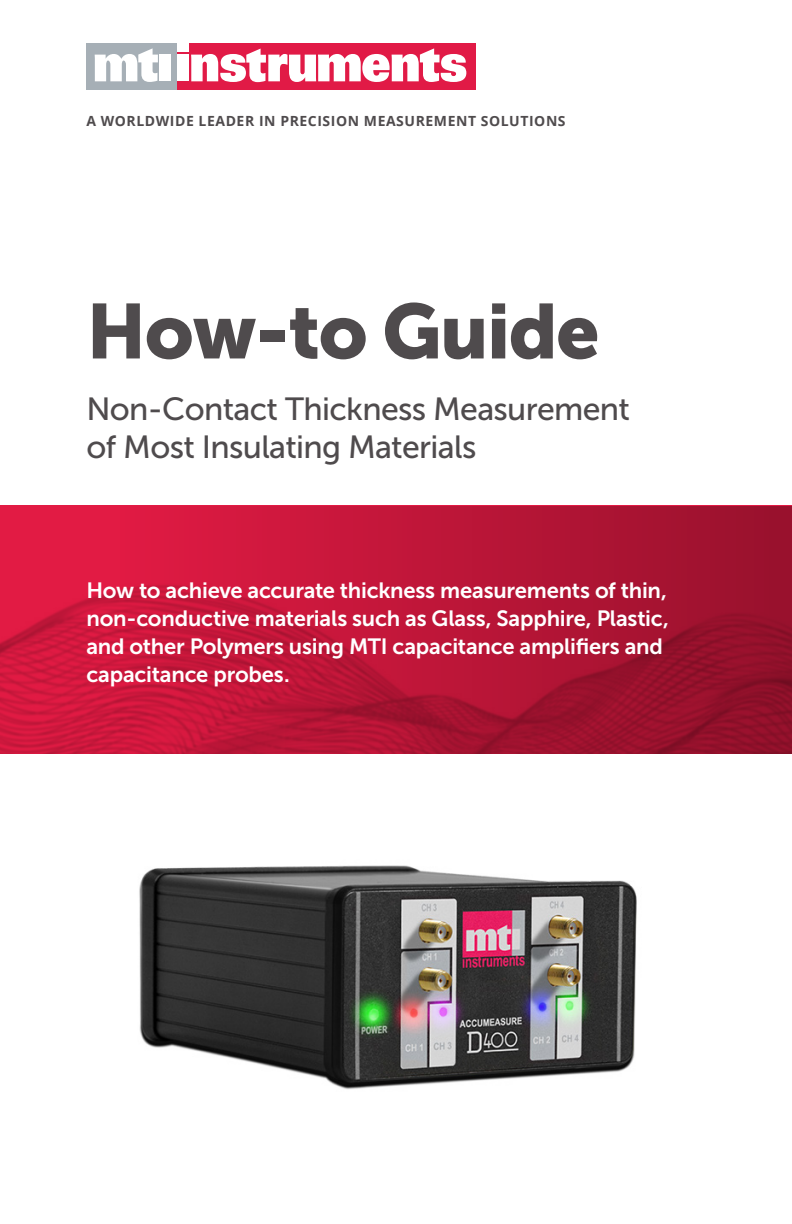
<style>
.page{position:relative;width:792px;height:1224px;background:#fff}
.page>*{position:absolute;margin:0;border:0;box-sizing:border-box;transform-origin:0 0}
.t1{font:77px "Museo Sans 900";letter-spacing:-.02em;color:#4f4b4d}
.t2{font:32px/38px "Museo Sans 500";letter-spacing:-.02em;color:#4f4b4d}
.t3{font:22px/28px "Museo Sans 700";letter-spacing:-.01em;color:#fff}
.t4{font:700 14px "Open Sans";letter-spacing:.04em;color:#4f4b4d}
</style>
<div class="page">
<img style="left:0;top:506px;width:792px;height:248px">
<svg style="left:23px;top:507px;width:769px;height:247px;background:#b81536"></svg>
<div style="left:177px;top:43px;width:298px;height:47px;background:#e11a46"></div>
<div style="left:86px;top:43px;width:91px;height:47px;background:#a6afb6"></div>
<svg style="left:95px;top:48px;width:63px;height:34px"></svg>
<div style="left:159px;top:55px;width:12px;height:26px;background:#fff"></div>
<div style="left:177px;top:55px;width:11px;height:26px;background:#fff"></div>
<div style="left:177px;top:43px;width:11px;height:8px;background:#fff"></div>
<svg style="left:191px;top:48px;width:275px;height:34px"></svg>
<img style="left:139px;top:865px;width:498px;height:225px">
<p class="t4" style="left:86px;top:111px;width:481px">A WORLDWIDE LEADER IN PRECISION MEASUREMENT SOLUTIONS</p>
<p class="t1" style="left:86px;top:288px;width:515px">How-to Guide</p>
<p class="t2" style="left:86px;top:391px;width:545px">Non-Contact Thickness Measurement of Most Insulating Materials</p>
<p class="t3" style="left:86px;top:577px;width:584px">How to achieve accurate thickness measurements of thin, non-conductive materials such as Glass, Sapphire, Plastic, and other Polymers using MTI capacitance amplifiers and capacitance probes.</p>
</div>
